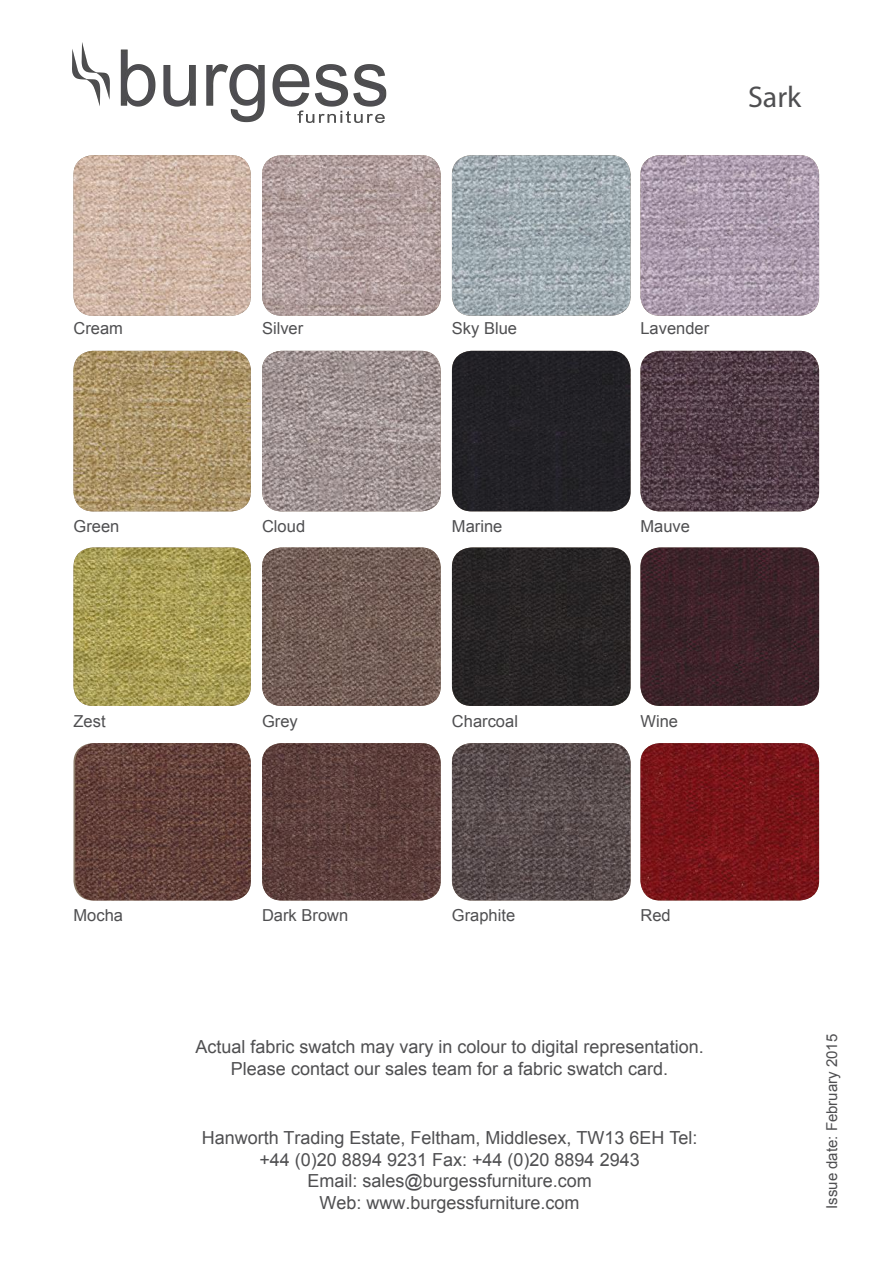
<style>
.page{position:relative;width:893px;height:1263px;background:#fff}
.page>*{position:absolute;margin:0;border:0;box-sizing:border-box;transform-origin:0 0}
.t1{font:30px "Myriad Pro";color:#4f4f51}
.t2{font:18px/21.6px "Arial";color:#4f4f51;text-align:center}
.t3{font:16.5px "Arial";color:#4f4f51}
.t4{font:15px "Arial";color:#4f4f51}
</style>
<div class="page">
<img style="left:73px;top:155px;width:178px;height:161px">
<img style="left:262px;top:155px;width:179px;height:161px">
<img style="left:452px;top:155px;width:179px;height:161px">
<img style="left:640px;top:155px;width:179px;height:161px">
<img style="left:73px;top:351px;width:178px;height:160px">
<img style="left:262px;top:351px;width:179px;height:160px">
<div style="left:452px;top:351px;width:179px;height:160px;background:#222126"></div>
<img style="left:640px;top:351px;width:179px;height:160px">
<img style="left:73px;top:547px;width:178px;height:159px">
<img style="left:262px;top:547px;width:179px;height:159px">
<img style="left:452px;top:547px;width:179px;height:159px">
<img style="left:640px;top:547px;width:179px;height:159px">
<img style="left:75px;top:743px;width:176px;height:157px">
<img style="left:262px;top:743px;width:179px;height:157px">
<img style="left:452px;top:743px;width:179px;height:157px">
<img style="left:640px;top:743px;width:179px;height:157px">
<img style="left:72px;top:42px;width:315px;height:80px">
<h1 class="t1" style="left:748px;top:79px;width:55px">Sark</h1>
<p class="t3" style="left:74px;top:317px;width:51px">Cream</p>
<p class="t3" style="left:262px;top:317px;width:43px">Silver</p>
<p class="t3" style="left:452px;top:317px;width:67px">Sky Blue</p>
<p class="t3" style="left:640px;top:317px;width:70px">Lavender</p>
<p class="t3" style="left:74px;top:515px;width:47px">Green</p>
<p class="t3" style="left:262px;top:515px;width:45px">Cloud</p>
<p class="t3" style="left:452px;top:515px;width:52px">Marine</p>
<p class="t3" style="left:640px;top:515px;width:51px">Mauve</p>
<p class="t3" style="left:74px;top:710px;width:34px">Zest</p>
<p class="t3" style="left:262px;top:710px;width:37px">Grey</p>
<p class="t3" style="left:452px;top:710px;width:68px">Charcoal</p>
<p class="t3" style="left:640px;top:710px;width:39px">Wine</p>
<p class="t3" style="left:74px;top:905px;width:51px">Mocha</p>
<p class="t3" style="left:262px;top:905px;width:88px">Dark Brown</p>
<p class="t3" style="left:452px;top:905px;width:65px">Graphite</p>
<p class="t3" style="left:640px;top:905px;width:32px">Red</p>
<p class="t2" style="left:195px;top:1036px;width:510px">Actual fabric swatch may vary in colour to digital representation.<br>Please contact our sales team for a fabric swatch card.</p>
<p class="t2" style="left:202px;top:1127px;width:497px">Hanworth Trading Estate, Feltham, Middlesex, TW13 6EH Tel: +44 (0)20 8894 9231 Fax: +44 (0)20 8894 2943<br>Email: sales@burgessfurniture.com<br>Web: www.burgessfurniture.com</p>
<p class="t4" style="left:822px;top:1209px;width:177px;rotate:-90deg">Issue date: February 2015</p>
</div>
